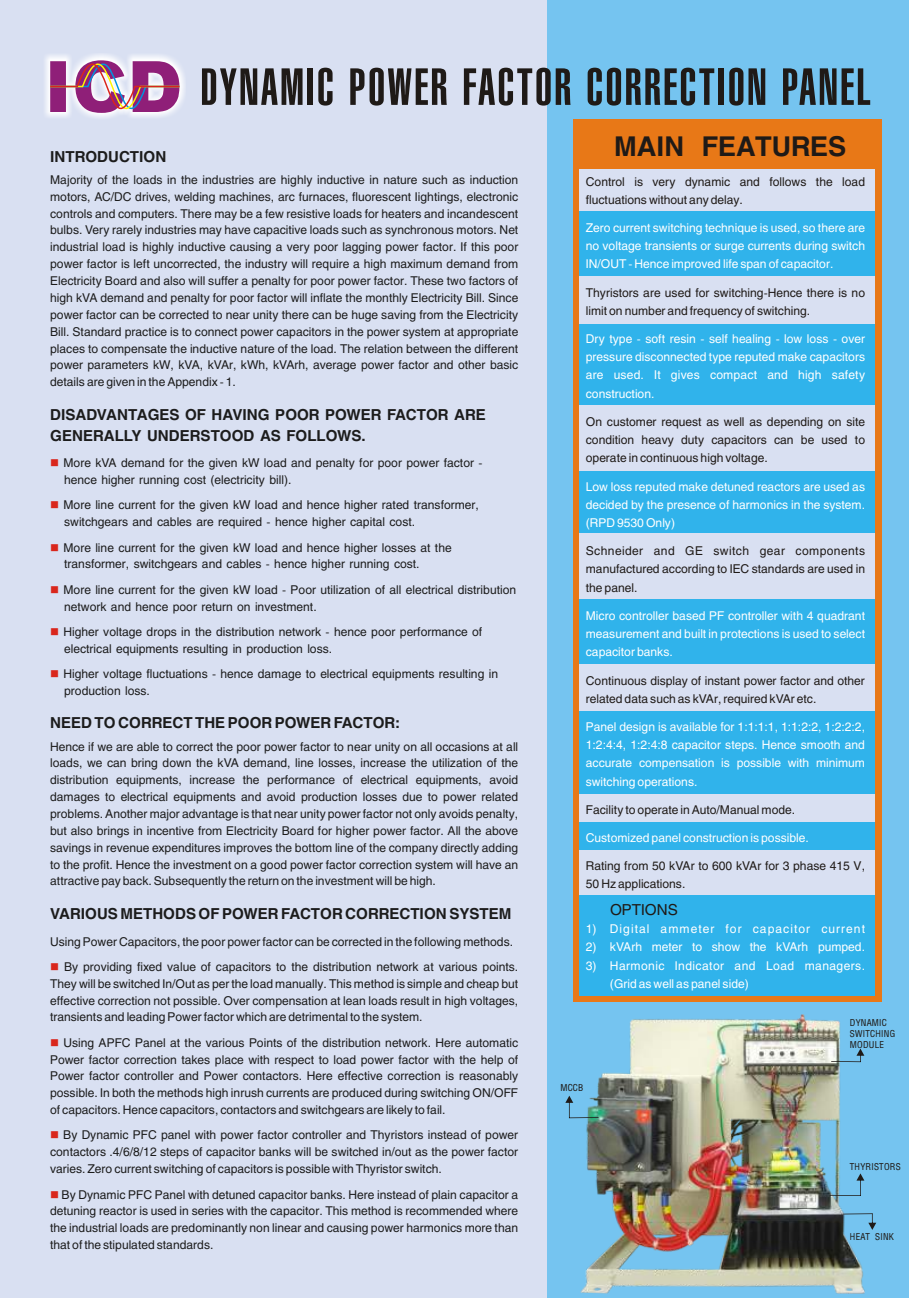
<style>
.page{position:relative;width:909px;height:1298px;background:#fff}
.page>*{position:absolute;margin:0;border:0;box-sizing:border-box;transform-origin:0 0}
.t1{font:51.3px "Helios Ultra Compressed";letter-spacing:.04em;color:#1f1a17}
.t2{font:700 27px "Helios";color:#1f1a17}
.t3{font:700 15px/20.9px "Helios";color:#1c1c1c}
.t4{font:15px "Helios";color:#1f1a17}
.t5{font:12px/16.8px "Helios";color:#1c1c1c}
.t6{font:12px/18.3px "Helios";color:#fff;text-align:justify}
.t7{font:12px/18.3px "Helios";color:#1f1a17}
.t8{font:12px/18.3px "Helios";letter-spacing:.035em;color:#fff}
.t9{font:12px "Helios";letter-spacing:.085em;color:#fff}
.t10{font:12px "Wingdings";color:#d9261c}
.t11{font:100 condensed 10.5px/10.5px "Helvetica";color:#1f1a17}
</style>
<div class="page">
<div style="left:0;top:0;width:908px;height:1298px;background:#d9e0f2"></div>
<div style="left:546px;top:0;width:362px;height:1298px;background:#75c4f0"></div>
<img style="left:580px;top:1014px;width:283px;height:279px">
<div style="left:43px;top:54px;width:143px;height:66px;background:#fff;opacity:.98"></div>
<svg style="left:49px;top:54px;width:132px;height:66px"></svg>
<div style="left:573px;top:120px;width:308px;height:882px;background:#e87817"></div>
<div style="left:579px;top:169px;width:295px;height:42px;background:#d9e0f2"></div>
<div style="left:579px;top:211px;width:295px;height:65px;background:#30b3eb"></div>
<div style="left:579px;top:276px;width:295px;height:48px;background:#d9e0f2"></div>
<div style="left:579px;top:324px;width:295px;height:81px;background:#30b3eb"></div>
<div style="left:579px;top:405px;width:295px;height:66px;background:#d9e0f2"></div>
<div style="left:579px;top:471px;width:295px;height:62px;background:#30b3eb"></div>
<div style="left:579px;top:533px;width:295px;height:66px;background:#d9e0f2"></div>
<div style="left:579px;top:599px;width:295px;height:65px;background:#30b3eb"></div>
<div style="left:579px;top:664px;width:295px;height:47px;background:#d9e0f2"></div>
<div style="left:579px;top:711px;width:295px;height:83px;background:#30b3eb"></div>
<div style="left:579px;top:794px;width:295px;height:28px;background:#d9e0f2"></div>
<div style="left:579px;top:822px;width:295px;height:28px;background:#30b3eb"></div>
<div style="left:579px;top:850px;width:295px;height:45px;background:#d9e0f2"></div>
<div style="left:579px;top:895px;width:295px;height:100px;background:#30b3eb"></div>
<svg style="left:830px;top:1048px;width:33px;height:14px"></svg>
<svg style="left:565px;top:1095px;width:33px;height:23px"></svg>
<svg style="left:829px;top:1173px;width:34px;height:23px"></svg>
<svg style="left:842px;top:1213px;width:33px;height:17px"></svg>
<h1 class="t1" style="left:200px;top:57px;width:671px">DYNAMIC POWER FACTOR CORRECTION PANEL</h1>
<h2 class="t2" style="left:613px;top:131px;width:234px">MAIN FEATURES</h2>
<p class="t3" style="left:50px;top:146px;width:118px">INTRODUCTION</p>
<p class="t5" style="left:50px;top:171px;width:469px;text-align:justify">Majority of the loads in the industries are highly inductive in nature such as induction motors, AC/DC drives, welding machines, arc furnaces, fluorescent Iightings, electronic controls and computers. There may be a few resistive loads for heaters and incandescent bulbs. Very rarely industries may have capacitive loads such as synchronous motors. Net industrial load is highly inductive causing a very poor lagging power factor. If this poor power factor is left uncorrected, the industry will require a high maximum demand from Electricity Board and also will suffer a penalty for poor power factor. These two factors of high kVA demand and penalty for poor factor will inflate the monthly Electricity Bill. Since power factor can be corrected to near unity there can be huge saving from the Electricity Bill. Standard practice is to connect power capacitors in the power system at appropriate places to compensate the inductive nature of the load. The relation between the different power parameters kW, kVA, kVAr, kWh, kVArh, average power factor and other basic details are given in the Appendix - 1.</p>
<p class="t3" style="left:50px;top:404px;width:437px">DISADVANTAGES OF HAVING POOR POWER FACTOR ARE<br>GENERALLY UNDERSTOOD AS FOLLOWS.</p>
<p class="t5" style="left:63px;top:454px;width:420px">More kVA demand for the given kW load and penalty for poor power factor - hence higher running cost (electricity bill).</p>
<p class="t5" style="left:63px;top:496px;width:416px">More line current for the given kW load and hence higher rated transformer, switchgears and cables are required - hence higher capital cost.</p>
<p class="t5" style="left:63px;top:539px;width:389px">More line current for the given kW load and hence higher losses at the transformer, switchgears and cables - hence higher running cost.</p>
<p class="t5" style="left:63px;top:581px;width:454px">More line current for the given kW load - Poor utilization of all electrical distribution network and hence poor return on investment.</p>
<p class="t5" style="left:63px;top:623px;width:420px">Higher voltage drops in the distribution network - hence poor performance of electrical equipments resulting in production loss.</p>
<p class="t5" style="left:63px;top:665px;width:436px">Higher voltage fluctuations - hence damage to electrical equipments resulting in production loss.</p>
<p class="t3" style="left:50px;top:712px;width:351px">NEED TO CORRECT THE POOR POWER FACTOR:</p>
<p class="t5" style="left:50px;top:737px;width:469px;text-align:justify">Hence if we are able to correct the poor power factor to near unity on all occasions at all loads, we can bring down the kVA demand, line losses, increase the utilization of the distribution equipments, increase the performance of electrical equipments, avoid damages to electrical equipments and avoid production losses due to power related problems. Another major advantage is that near unity power factor not only avoids penalty, but also brings in incentive from Electricity Board for higher power factor. All the above savings in revenue expenditures improves the bottom line of the company directly adding to the profit. Hence the investment on a good power factor correction system will have an attractive pay back. Subsequently the return on the investment will be high.</p>
<p class="t3" style="left:50px;top:903px;width:462px">VARIOUS METHODS OF POWER FACTOR CORRECTION SYSTEM</p>
<p class="t5" style="left:64px;top:928px;width:455px;line-height:25.3px;text-indent:-14px">Using Power Capacitors, the poor power factor can be corrected in the following methods.<br>By providing fixed value of capacitors to the distribution network at various points.</p>
<p class="t5" style="left:50px;top:974px;width:469px;text-align:justify">They will be switched In/Out as per the load manually. This method is simple and cheap but effective correction not possible. Over compensation at lean loads result in high voltages, transients and leading Power factor which are detrimental to the system.</p>
<p class="t5" style="left:50px;top:1034px;width:469px;text-align:justify;text-indent:13px">Using APFC Panel at the various Points of the distribution network. Here automatic Power factor correction takes place with respect to load power factor with the help of Power factor controller and Power contactors. Here effective correction is reasonably possible. In both the methods high inrush currents are produced during switching ON/OFF of capacitors. Hence capacitors, contactors and switchgears are likely to fail.</p>
<p class="t5" style="left:50px;top:1126px;width:469px;text-align:justify;text-indent:13px">By Dynamic PFC panel with power factor controller and Thyristors instead of power contactors .4/6/8/12 steps of capacitor banks will be switched in/out as the power factor varies. Zero current switching of capacitors is possible with Thyristor switch.</p>
<p class="t5" style="left:50px;top:1185px;width:469px;text-align:justify;text-indent:12px">By Dynamic PFC Panel with detuned capacitor banks. Here instead of plain capacitor a detuning reactor is used in series with the capacitor. This method is recommended where the industrial loads are predominantly non linear and causing power harmonics more than that of the stipulated standards.</p>
<p class="t7" style="left:585px;top:172px;width:280px">Control is very dynamic and follows the load fluctuations without any delay.</p>
<p class="t6" style="left:585px;top:218px;width:280px">Zero current switching technique is used, so there are no voltage transients or surge currents during switch IN/OUT - Hence improved life span of capacitor.</p>
<p class="t7" style="left:585px;top:283px;width:280px">Thyristors are used for switching-Hence there is no limit on number and frequency of switching.</p>
<p class="t6" style="left:585px;top:329px;width:280px">Dry type - soft resin - self healing - low loss - over pressure disconnected type reputed make capacitors are used. It gives compact and high safety construction.</p>
<p class="t7" style="left:585px;top:412px;width:280px;text-align:justify">On customer request as well as depending on site condition heavy duty capacitors can be used to operate in continuous high voltage.</p>
<p class="t10" style="left:50px;top:458px;width:55px">■</p>
<p class="t10" style="left:50px;top:500px;width:55px">■</p>
<p class="t10" style="left:50px;top:542px;width:55px">■</p>
<p class="t10" style="left:50px;top:584px;width:55px">■</p>
<p class="t10" style="left:50px;top:626px;width:55px">■</p>
<p class="t10" style="left:50px;top:669px;width:55px">■</p>
<p class="t6" style="left:585px;top:477px;width:280px">Low loss reputed make detuned reactors are used as decided by the presence of harmonics in the system. (RPD 9530 Only)</p>
<p class="t7" style="left:585px;top:541px;width:280px;text-align:justify">Schneider and GE switch gear components manufactured according to IEC standards are used in the panel.</p>
<p class="t6" style="left:585px;top:606px;width:280px">Micro controller based PF controller with 4 quadrant measurement and built in protections is used to select capacitor banks.</p>
<p class="t7" style="left:585px;top:671px;width:280px">Continuous display of instant power factor and other related data such as kVAr, required kVAr etc.</p>
<p class="t6" style="left:585px;top:717px;width:280px">Panel design is available for 1:1:1:1, 1:1:2:2, 1:2:2:2, 1:2:4:4, 1:2:4:8 capacitor steps. Hence smooth and accurate compensation is possible with minimum switching operations.</p>
<p class="t7" style="left:585px;top:800px;width:211px">Facility to operate in Auto/Manual mode.</p>
<p class="t6" style="left:585px;top:828px;width:224px">Customized panel construction is possible.</p>
<p class="t7" style="left:585px;top:856px;width:280px">Rating from 50 kVAr to 600 kVAr for 3 phase 415 V,<br>50 Hz applications.</p>
<p class="t4" style="left:609px;top:901px;width:69px">OPTIONS</p>
<p class="t9" style="left:585px;top:921px;width:280px">1) Digital ammeter for capacitor current</p>
<p class="t6" style="left:585px;top:937px;width:280px">2) kVArh meter to show the kVArh pumped.</p>
<p class="t8" style="left:609px;top:956px;width:256px;text-indent:-24px">3) Harmonic Indicator and Load managers. (Grid as well as panel side)</p>
<p class="t10" style="left:50px;top:961px;width:55px">■</p>
<p class="t11" style="left:849px;top:1018px;width:47px">DYNAMIC<br>SWITCHING<br>MODULE</p>
<p class="t10" style="left:50px;top:1037px;width:55px">■</p>
<p class="t11" style="left:560px;top:1083px;width:24px">MCCB</p>
<p class="t10" style="left:50px;top:1130px;width:55px">■</p>
<p class="t11" style="left:849px;top:1162px;width:53px">THYRISTORS</p>
<p class="t10" style="left:50px;top:1189px;width:55px">■</p>
<p class="t11" style="left:849px;top:1232px;width:46px">HEAT SINK</p>
</div>
